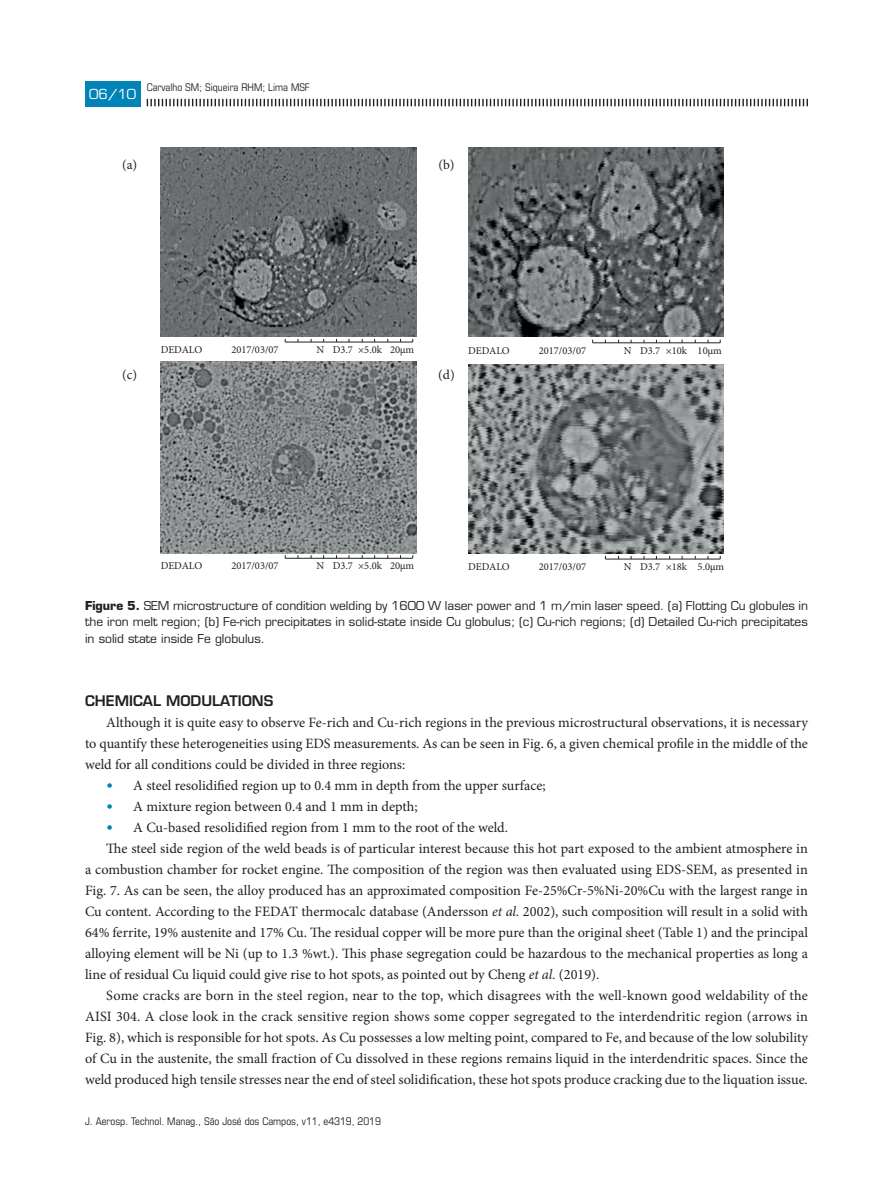
<style>
.page{position:relative;width:893px;height:1191px;background:#fff}
.page>*{position:absolute;margin:0;border:0;box-sizing:border-box;transform-origin:0 0}
.t1{font:14.25px/21px "Minion Pro";color:#231f20;text-align:justify}
.t2{font:600 14.25px "Eurostile LT Std";color:#231f20}
.t3{font:13.5px "Minion Pro";color:#231f20}
.t4{font:13.5px "Eurostile LT Std";color:#fff}
.t5{font:12px/16.5px "Eurostile LT Std";color:#231f20;text-align:justify}
.t6{font:10.5px "Minion Pro";color:#231f20}
.t7{font:condensed 10.5px "Eurostile LT Std";color:#231f20}
.s1{font-weight:700}
.s2{font-family:"Eurostile LT Std";font-weight:700;font-size:12px;color:#0083b6}
.s3{font-style:italic}
</style>
<div class="page">
<svg style="left:147px;top:99px;width:661px;height:7px"></svg>
<div style="left:85px;top:81px;width:55px;height:25px;background:#0083b6"></div>
<img style="left:161px;top:148px;width:255px;height:189px">
<img style="left:468px;top:148px;width:256px;height:189px">
<img style="left:161px;top:362px;width:255px;height:192px">
<img style="left:468px;top:365px;width:256px;height:189px">
<hr style="left:285px;top:342px;width:128px;height:1px;background:#231f20">
<hr style="left:593px;top:342px;width:127px;height:1px;background:#231f20">
<hr style="left:285px;top:558px;width:128px;height:1px;background:#231f20">
<hr style="left:605px;top:558px;width:115px;height:1px;background:#231f20">
<p class="t4" style="left:89px;top:86px;width:49px">06 10</p>
<p class="t4" style="left:96px;top:86px;width:36px">xx/xx</p>
<p class="t7" style="left:147px;top:81px;width:165px">Carvalho SM; Siqueira RHM; Lima MSF</p>
<p class="t3" style="left:122px;top:156px;width:17px">(a)</p>
<p class="t3" style="left:438px;top:156px;width:18px">(b)</p>
<p class="t3" style="left:122px;top:366px;width:17px">(c)</p>
<p class="t6" style="left:161px;top:342px;width:43px">DEDALO</p>
<p class="t6" style="left:231px;top:342px;width:49px">2017/03/07</p>
<p class="t6" style="left:316px;top:342px;width:99px">N D3.7 ×5.0k 20μm</p>
<p class="t6" style="left:468px;top:343px;width:43px">DEDALO</p>
<p class="t6" style="left:539px;top:343px;width:49px">2017/03/07</p>
<p class="t6" style="left:624px;top:343px;width:99px">N D3.7 ×10k 10μm</p>
<p class="t3" style="left:438px;top:366px;width:18px">(d)</p>
<p class="t6" style="left:161px;top:558px;width:43px">DEDALO</p>
<p class="t6" style="left:231px;top:558px;width:49px">2017/03/07</p>
<p class="t6" style="left:316px;top:558px;width:99px">N D3.7 ×5.0k 20μm</p>
<p class="t6" style="left:468px;top:559px;width:43px">DEDALO</p>
<p class="t6" style="left:539px;top:559px;width:49px">2017/03/07</p>
<p class="t6" style="left:624px;top:559px;width:102px">N D3.7 ×18k 5.0μm</p>
<p class="t5" style="left:85px;top:597px;width:724px"><span class="s1">Figure 5.</span> SEM microstructure of condition welding by 1600 W laser power and 1 m/min laser speed. (a) Flotting Cu globules in the iron melt region; (b) Fe-rich precipitates in solid-state inside Cu globulus; (c) Cu-rich regions; (d) Detailed Cu-rich precipitates in solid state inside Fe globulus.</p>
<p class="t2" style="left:85px;top:691px;width:190px">CHEMICAL MODULATIONS</p>
<p class="t1" style="left:85px;top:711px;width:724px;text-indent:21px">Although it is quite easy to observe Fe-rich and Cu-rich regions in the previous microstructural observations, it is necessary to quantify these heterogeneities using EDS measurements. As can be seen in Fig. 6, a given chemical profile in the middle of the weld for all conditions could be divided in three regions:</p>
<p class="t1" style="left:106px;top:774px;width:441px"><span class="s2">•</span> A steel resolidified region up to 0.4 mm in depth from the upper surface;</p>
<p class="t1" style="left:106px;top:795px;width:313px"><span class="s2">•</span> A mixture region between 0.4 and 1 mm in depth;</p>
<p class="t1" style="left:106px;top:816px;width:403px"><span class="s2">•</span> A Cu-based resolidified region from 1 mm to the root of the weld.</p>
<p class="t1" style="left:106px;top:837px;width:703px">The steel side region of the weld beads is of particular interest because this hot part exposed to the ambient atmosphere in</p>
<p class="t1" style="left:85px;top:858px;width:724px">a combustion chamber for rocket engine. The composition of the region was then evaluated using EDS-SEM, as presented in</p>
<p class="t1" style="left:85px;top:879px;width:724px">Fig. 7. As can be seen, the alloy produced has an approximated composition Fe-25%Cr-5%Ni-20%Cu with the largest range in</p>
<p class="t1" style="left:85px;top:900px;width:724px">Cu content. According to the FEDAT thermocalc database (Andersson <span class="s3">et al.</span> 2002), such composition will result in a solid with</p>
<p class="t1" style="left:85px;top:921px;width:724px">64% ferrite, 19% austenite and 17% Cu. The residual copper will be more pure than the original sheet (Table 1) and the principal</p>
<p class="t1" style="left:85px;top:942px;width:724px">alloying element will be Ni (up to 1.3 %wt.). This phase segregation could be hazardous to the mechanical properties as long a</p>
<p class="t1" style="left:85px;top:963px;width:516px">line of residual Cu liquid could give rise to hot spots, as pointed out by Cheng <span class="s3">et al.</span> (2019).</p>
<p class="t1" style="left:106px;top:985px;width:703px">Some cracks are born in the steel region, near to the top, which disagrees with the well-known good weldability of the</p>
<p class="t1" style="left:85px;top:1006px;width:724px">AISI 304. A close look in the crack sensitive region shows some copper segregated to the interdendritic region (arrows in</p>
<p class="t1" style="left:85px;top:1027px;width:724px">Fig. 8), which is responsible for hot spots. As Cu possesses a low melting point, compared to Fe, and because of the low solubility</p>
<p class="t1" style="left:85px;top:1048px;width:724px">of Cu in the austenite, the small fraction of Cu dissolved in these regions remains liquid in the interdendritic spaces. Since the</p>
<p class="t1" style="left:85px;top:1069px;width:724px">weld produced high tensile stresses near the end of steel solidification, these hot spots produce cracking due to the liquation issue.</p>
<p class="t7" style="left:85px;top:1114px;width:297px">J. Aerosp. Technol. Manag., São José dos Campos, v11, e4319, 2019</p>
</div>
